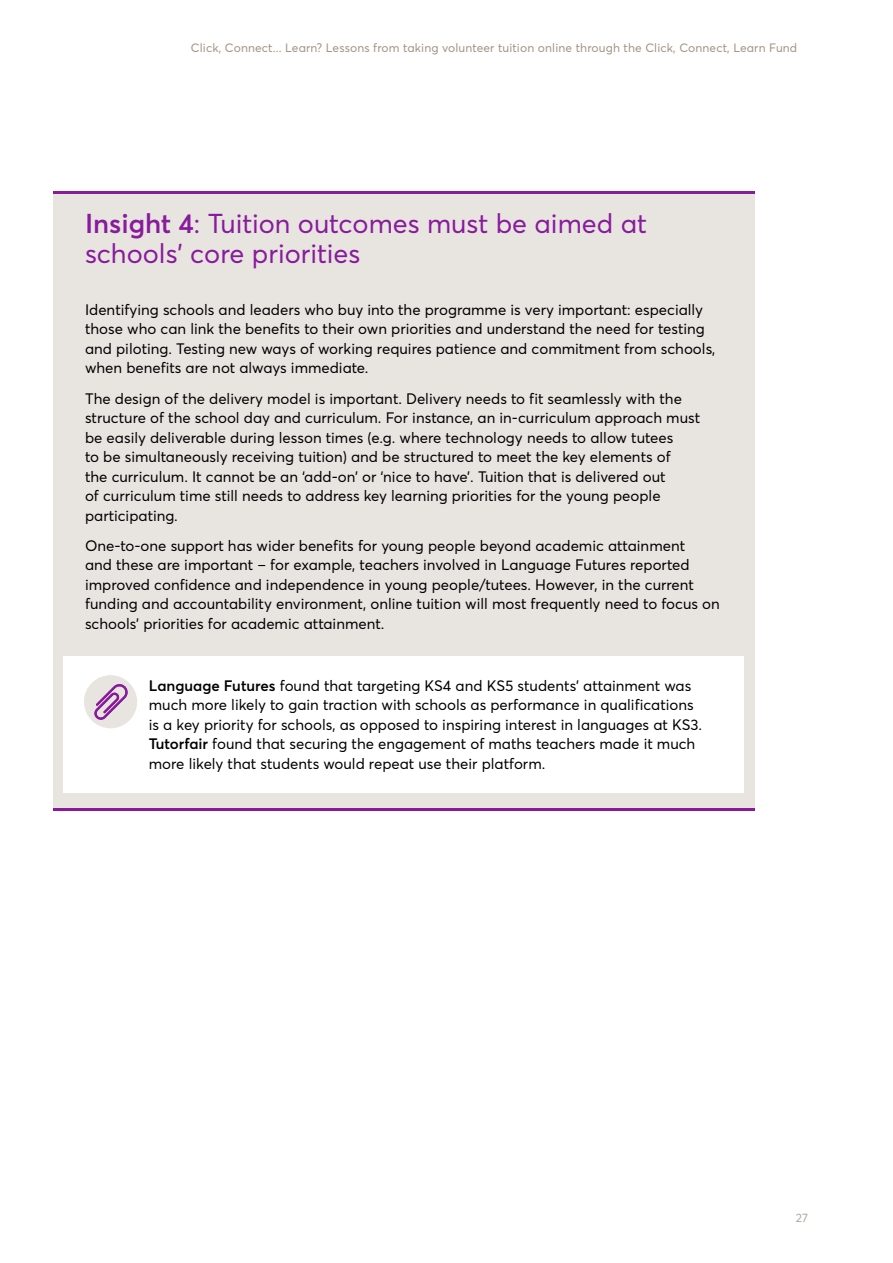
<style>
.page{position:relative;width:893px;height:1263px;background:#fff}
.page>*{position:absolute;margin:0;border:0;box-sizing:border-box;transform-origin:0 0}
.t1{font:27px/30px "Averta";color:#881b9c}
.t2{font:15px/19.5px "Averta";color:#000}
.t3{font:12px "Averta";letter-spacing:.01em;color:#a39383}
.t4{font:12px "Averta";color:#b4a899}
.s1{font-weight:600}
</style>
<div class="page">
<div style="left:53px;top:194px;width:702px;height:616px;background:#e8e4e0"></div>
<div style="left:64px;top:657px;width:680px;height:136px;background:#fff"></div>
<hr style="left:53px;top:191px;width:702px;height:2px;background:#881b9c">
<hr style="left:53px;top:808px;width:702px;height:3px;background:#881b9c">
<div style="left:84px;top:675px;width:53px;height:53px;background:#e8e4e0;border-radius:50%"></div>
<svg style="left:94px;top:684px;width:34px;height:36px"></svg>
<p class="t3" style="left:191px;top:40px;width:608px">Click, Connect... Learn? Lessons from taking volunteer tuition online through the Click, Connect, Learn Fund</p>
<h1 class="t1" style="left:85px;top:209px;width:563px"><span class="s1">Insight 4</span>: Tuition outcomes must be aimed at schools’ core priorities</h1>
<p class="t2" style="left:85px;top:300px;width:632px">Identifying schools and leaders who buy into the programme is very important: especially those who can link the benefits to their own priorities and understand the need for testing and piloting. Testing new ways of working requires patience and commitment from schools, when benefits are not always immediate.</p>
<p class="t2" style="left:85px;top:388px;width:617px">The design of the delivery model is important. Delivery needs to fit seamlessly with the structure of the school day and curriculum. For instance, an in-curriculum approach must be easily deliverable during lesson times (e.g. where technology needs to allow tutees<br>to be simultaneously receiving tuition) and be structured to meet the key elements of<br>the curriculum. It cannot be an ‘add-on’ or ‘nice to have’. Tuition that is delivered out<br>of curriculum time still needs to address key learning priorities for the young people participating.</p>
<p class="t2" style="left:85px;top:535px;width:636px">One-to-one support has wider benefits for young people beyond academic attainment<br>and these are important – for example, teachers involved in Language Futures reported improved confidence and independence in young people/tutees. However, in the current funding and accountability environment, online tuition will most frequently need to focus on schools’ priorities for academic attainment.</p>
<p class="t2" style="left:149px;top:675px;width:555px"><span class="s1">Language Futures</span> found that targeting KS4 and KS5 students’ attainment was much more likely to gain traction with schools as performance in qualifications is a key priority for schools, as opposed to inspiring interest in languages at KS3.<br><span class="s1">Tutorfair</span> found that securing the engagement of maths teachers made it much more likely that students would repeat use their platform.</p>
<p class="t4" style="left:796px;top:1210px;width:14px">27</p>
</div>
